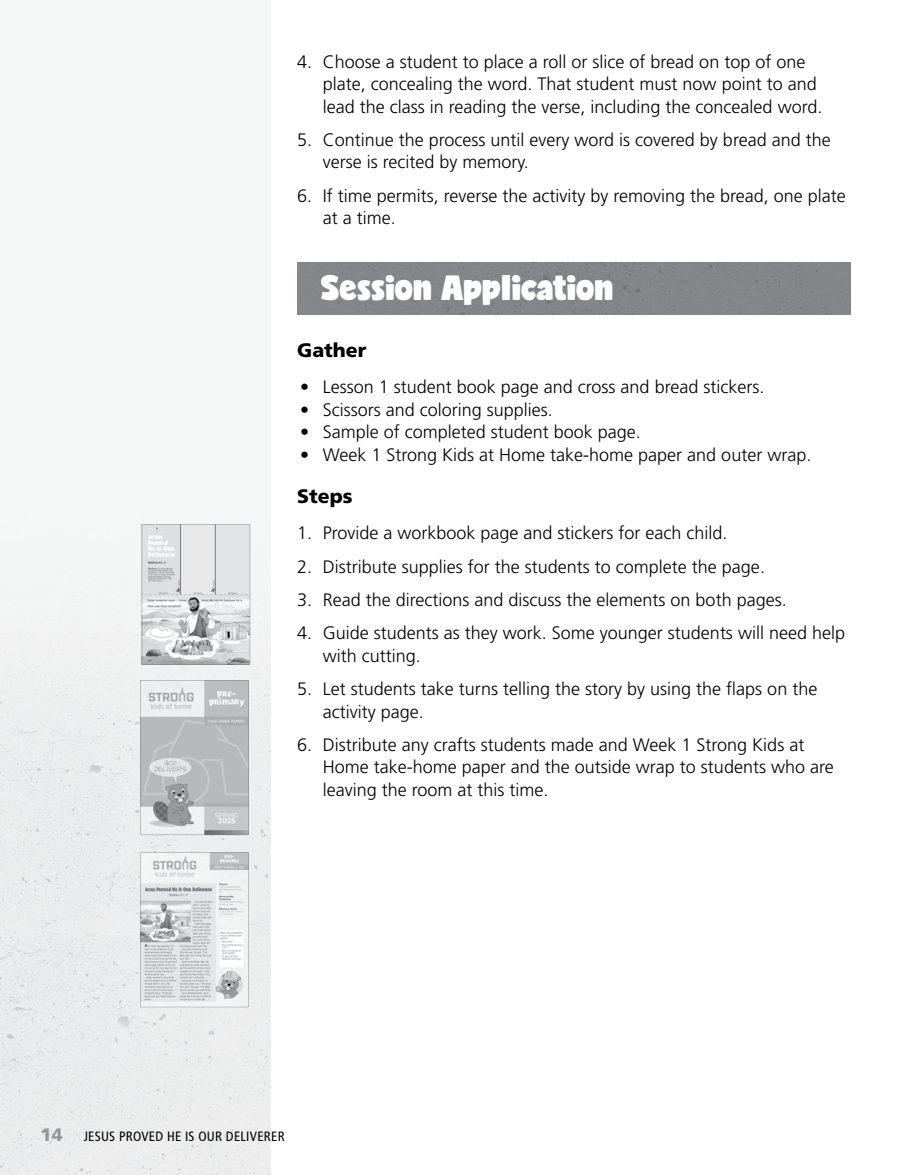
<style>
.page{position:relative;width:905px;height:1175px;background:#fff}
.page>*{position:absolute;margin:0;border:0;box-sizing:border-box;transform-origin:0 0}
.t1{font:33px "Candy";color:#fff}
.t2{font:900 19.5px "Frutiger LT Std";color:#000}
.t3{font:300 18px/22.5px "Frutiger LT Std";color:#000}
.t4{font:900 18px "Frutiger LT Std";color:#939598}
.t5{font:condensed 13.5px "Frutiger LT Std";letter-spacing:.02em;color:#000}
</style>
<div class="page">
<img style="left:0;top:497px;width:270px;height:677px">
<div style="left:297px;top:262px;width:553px;height:52px;background:#848688"></div>
<svg style="left:142px;top:524px;width:108px;height:141px;background:#d6d7d8"></svg>
<svg style="left:140px;top:852px;width:108px;height:155px"></svg>
<svg style="left:140px;top:680px;width:108px;height:155px;background:#bfc1c3"></svg>
<p class="t3" style="left:323px;top:50px;width:501px;text-indent:-26px">4. Choose a student to place a roll or slice of bread on top of one plate, concealing the word. That student must now point to and lead the class in reading the verse, including the concealed word.</p>
<p class="t3" style="left:323px;top:129px;width:509px;text-indent:-26px">5. Continue the process until every word is covered by bread and the verse is recited by memory.</p>
<p class="t3" style="left:323px;top:184px;width:525px;text-indent:-26px">6. If time permits, reverse the activity by removing the bread, one plate at a time.</p>
<h1 class="t1" style="left:321px;top:273px;width:294px">Session Application</h1>
<p class="t2" style="left:297px;top:338px;width:71px">Gather</p>
<p class="t3" style="left:300px;top:376px;width:465px">• Lesson 1 student book page and cross and bread stickers.</p>
<p class="t3" style="left:300px;top:398px;width:254px">• Scissors and coloring supplies.</p>
<p class="t3" style="left:300px;top:421px;width:342px">• Sample of completed student book page.</p>
<p class="t3" style="left:300px;top:443px;width:512px">• Week 1 Strong Kids at Home take-home paper and outer wrap.</p>
<p class="t2" style="left:297px;top:484px;width:57px">Steps</p>
<p class="t3" style="left:297px;top:522px;width:432px">1. Provide a workbook page and stickers for each child.</p>
<p class="t3" style="left:297px;top:555px;width:469px">2. Distribute supplies for the students to complete the page.</p>
<p class="t3" style="left:297px;top:589px;width:491px">3. Read the directions and discuss the elements on both pages.</p>
<p class="t3" style="left:323px;top:622px;width:524px;text-indent:-26px">4. Guide students as they work. Some younger students will need help with cutting.</p>
<p class="t3" style="left:323px;top:678px;width:496px;text-indent:-26px">5. Let students take turns telling the story by using the flaps on the activity page.</p>
<p class="t3" style="left:323px;top:733px;width:512px;text-indent:-26px">6. Distribute any crafts students made and Week 1 Strong Kids at<br>Home take-home paper and the outside wrap to students who are leaving the room at this time.</p>
<p class="t4" style="left:40px;top:1124px;width:24px">14</p>
<p class="t5" style="left:84px;top:1128px;width:202px">JESUS PROVED HE IS OUR DELIVERER</p>
</div>
